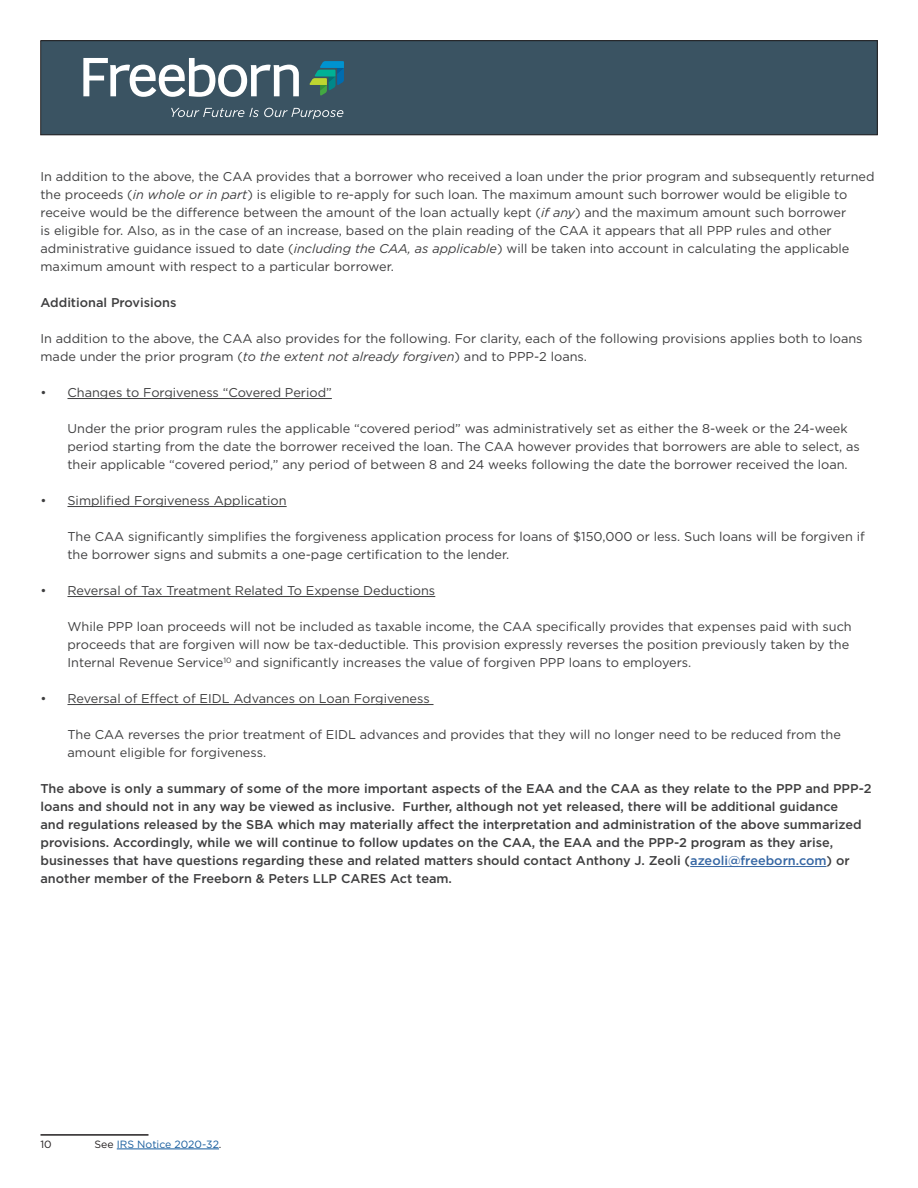
<style>
.page{position:relative;width:918px;height:1188px;background:#fff}
.page>*{position:absolute;margin:0;border:0;box-sizing:border-box;transform-origin:0 0}
.Body_Text{font:12.75px/18px "Gotham";color:#3e3e3f}
.Body_Text-2{font:500 12.75px/18px "Gotham";color:#3e3e3f}
.t1{font:10.5px "Gotham";color:#175d9e}
.t2{font:10.5px "Gotham";color:#231f20}
.s1{font-style:italic}
.s2{color:#3667a4}
.s3{color:#231f20}
</style>
<div class="page">
<div style="left:41px;top:41px;width:836px;height:94px;background:#3a5362"></div>
<svg style="left:83px;top:58px;width:216px;height:39px"></svg>
<svg style="left:309px;top:61px;width:35px;height:35px"></svg>
<svg style="left:171px;top:108px;width:172px;height:11px"></svg>
<div style="left:40px;top:40px;width:838px;height:95px;border:1px solid #231f20"></div>
<hr style="left:68px;top:398px;width:264px;height:1px;background:#3e3e3f">
<hr style="left:68px;top:506px;width:219px;height:1px;background:#3e3e3f">
<hr style="left:68px;top:596px;width:367px;height:1px;background:#3e3e3f">
<hr style="left:68px;top:704px;width:366px;height:1px;background:#3e3e3f">
<hr style="left:690px;top:866px;width:137px;height:1px;background:#3667a4">
<hr style="left:40px;top:1134px;width:108px;height:2px;background:#231f20">
<hr style="left:117px;top:1149px;width:102px;height:1px;background:#175d9e">
<p class="Body_Text" style="left:40px;top:167px;width:836px">In addition to the above, the CAA provides that a borrower who received a loan under the prior program and subsequently returned the proceeds (<span class="s1">in whole or in part</span>) is eligible to re-apply for such loan. The maximum amount such borrower would be eligible to receive would be the difference between the amount of the loan actually kept (<span class="s1">if any</span>) and the maximum amount such borrower<br>is eligible for. Also, as in the case of an increase, based on the plain reading of the CAA it appears that all PPP rules and other administrative guidance issued to date (<span class="s1">including the CAA, as applicable</span>) will be taken into account in calculating the applicable maximum amount with respect to a particular borrower.</p>
<p class="Body_Text-2" style="left:40px;top:293px;width:138px">Additional Provisions</p>
<p class="Body_Text" style="left:40px;top:329px;width:824px">In addition to the above, the CAA also provides for the following. For clarity, each of the following provisions applies both to loans made under the prior program (<span class="s1">to the extent not already forgiven</span>) and to PPP-2 loans.</p>
<p class="Body_Text" style="left:40px;top:383px;width:293px">• Changes to Forgiveness “Covered Period”</p>
<p class="Body_Text" style="left:68px;top:419px;width:794px">Under the prior program rules the applicable “covered period” was administratively set as either the 8-week or the 24-week period starting from the date the borrower received the loan. The CAA however provides that borrowers are able to select, as their applicable “covered period,” any period of between 8 and 24 weeks following the date the borrower received the loan.</p>
<p class="Body_Text" style="left:40px;top:491px;width:248px">• Simplified Forgiveness Application</p>
<p class="Body_Text" style="left:68px;top:527px;width:799px">The CAA significantly simplifies the forgiveness application process for loans of $150,000 or less. Such loans will be forgiven if the borrower signs and submits a one-page certification to the lender.</p>
<p class="Body_Text" style="left:40px;top:581px;width:396px">• Reversal of Tax Treatment Related To Expense Deductions</p>
<p class="Body_Text" style="left:68px;top:617px;width:786px">While PPP loan proceeds will not be included as taxable income, the CAA specifically provides that expenses paid with such proceeds that are forgiven will now be tax-deductible. This provision expressly reverses the position previously taken by the<br>Internal Revenue Service<sup>10</sup> and significantly increases the value of forgiven PPP loans to employers.</p>
<p class="Body_Text" style="left:40px;top:689px;width:391px">• Reversal of Effect of EIDL Advances on Loan Forgiveness</p>
<p class="Body_Text" style="left:68px;top:725px;width:775px">The CAA reverses the prior treatment of EIDL advances and provides that they will no longer need to be reduced from the amount eligible for forgiveness.</p>
<p class="Body_Text-2" style="left:40px;top:779px;width:833px">The above is only a summary of some of the more important aspects of the EAA and the CAA as they relate to the PPP and PPP-2 loans and should not in any way be viewed as inclusive. Further, although not yet released, there will be additional guidance<br>and regulations released by the SBA which may materially affect the interpretation and administration of the above summarized provisions. Accordingly, while we will continue to follow updates on the CAA, the EAA and the PPP-2 program as they arise, businesses that have questions regarding these and related matters should contact Anthony J. Zeoli (<span class="s2">azeoli@freeborn.com</span>) or another member of the Freeborn &amp; Peters LLP CARES Act team.</p>
<p class="t2" style="left:40px;top:1137px;width:13px">10</p>
<p class="t1" style="left:95px;top:1137px;width:129px"><span class="s3">See</span> IRS Notice 2020-32<span class="s3">.</span></p>
</div>
